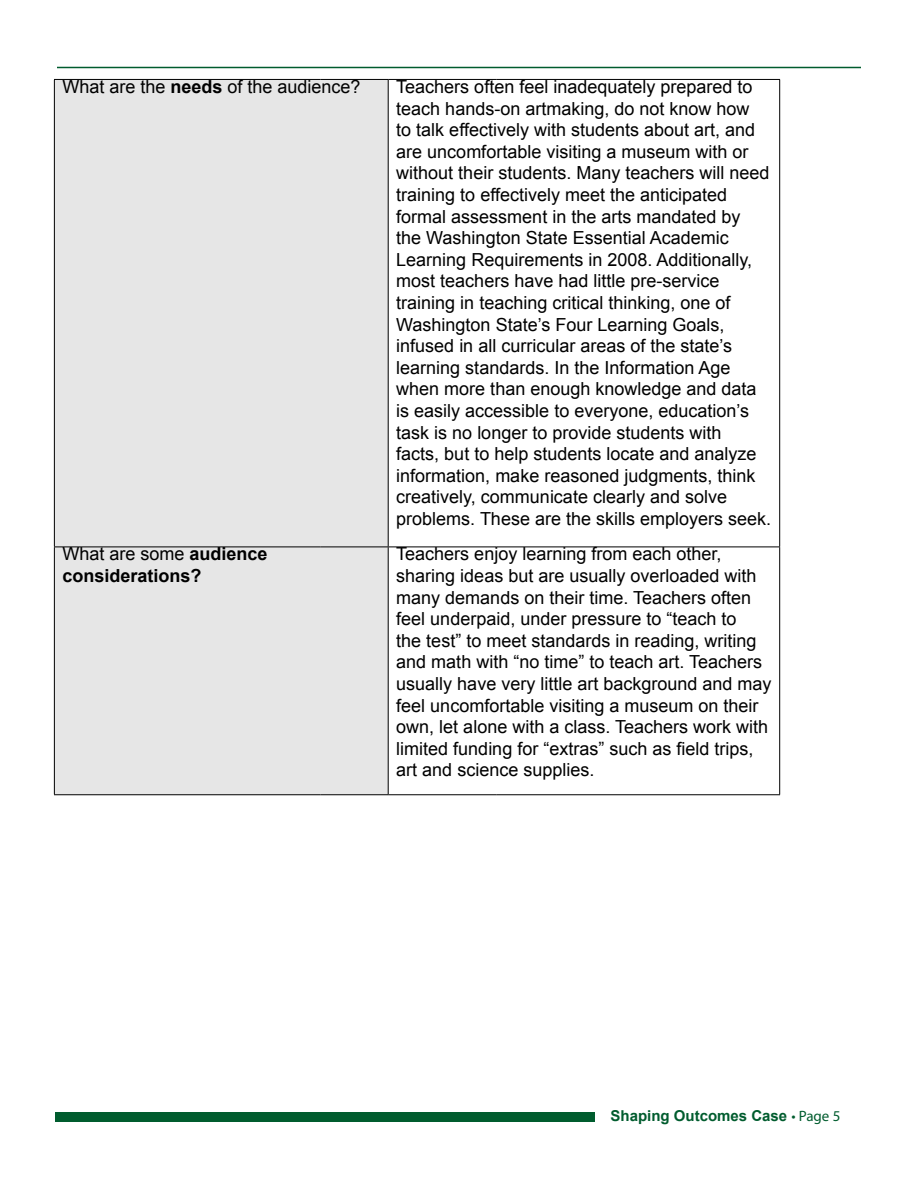
<style>
.page{position:relative;width:918px;height:1188px;background:#fff}
.page>*{position:absolute;margin:0;border:0;box-sizing:border-box;transform-origin:0 0}
.t1{font:18px/21.6px "Arial";color:#000}
.t2{font:700 18px/21.6px "Arial";color:#000}
.t3{font:700 15px "Arial";color:#005c2e}
.s1{font-weight:700}
.s2{font-weight:400}
.s3{font-family:"Myriad Pro";font-weight:400}
</style>
<div class="page">
<hr style="left:57px;top:67px;width:804px;height:1px;background:#005c2e">
<div style="left:56px;top:1113px;width:540px;height:9px;background:#005c2e"></div>
<div style="left:55px;top:80px;width:333px;height:714px;background:#e6e6e6"></div>
<hr style="left:54px;top:80px;width:1px;height:467px;background:#000">
<hr style="left:388px;top:79px;width:108px;height:1px;background:#000">
<hr style="left:388px;top:80px;width:1px;height:467px;background:#000">
<hr style="left:496px;top:79px;width:284px;height:1px;background:#000">
<hr style="left:779px;top:80px;width:1px;height:467px;background:#000">
<hr style="left:54px;top:547px;width:1px;height:247px;background:#000">
<hr style="left:388px;top:547px;width:108px;height:1px;background:#000">
<hr style="left:388px;top:547px;width:1px;height:247px;background:#000">
<hr style="left:496px;top:547px;width:284px;height:1px;background:#000">
<hr style="left:779px;top:547px;width:1px;height:247px;background:#000">
<hr style="left:388px;top:794px;width:108px;height:1px;background:#000">
<hr style="left:496px;top:794px;width:284px;height:1px;background:#000">
<hr style="left:54px;top:79px;width:267px;height:1px;background:#000">
<hr style="left:321px;top:79px;width:67px;height:1px;background:#000">
<hr style="left:54px;top:547px;width:267px;height:1px;background:#000">
<hr style="left:321px;top:547px;width:67px;height:1px;background:#000">
<hr style="left:54px;top:794px;width:267px;height:1px;background:#000">
<hr style="left:321px;top:794px;width:67px;height:1px;background:#000">
<p class="t1" style="left:62px;top:76px;width:300px">What are the <span class="s1">needs</span> of the audience?</p>
<p class="t1" style="left:396px;top:76px;width:376px">Teachers often feel inadequately prepared to teach hands-on artmaking, do not know how<br>to talk effectively with students about art, and are uncomfortable visiting a museum with or without their students. Many teachers will need training to effectively meet the anticipated formal assessment in the arts mandated by<br>the Washington State Essential Academic Learning Requirements in 2008. Additionally, most teachers have had little pre-service training in teaching critical thinking, one of Washington State’s Four Learning Goals, infused in all curricular areas of the state’s learning standards. In the Information Age when more than enough knowledge and data is easily accessible to everyone, education’s task is no longer to provide students with<br>facts, but to help students locate and analyze information, make reasoned judgments, think creatively, communicate clearly and solve problems. These are the skills employers seek.</p>
<p class="t2" style="left:62px;top:544px;width:207px"><span class="s2">What are some</span> audience considerations?</p>
<p class="t1" style="left:396px;top:543px;width:377px">Teachers enjoy learning from each other, sharing ideas but are usually overloaded with many demands on their time. Teachers often feel underpaid, under pressure to “teach to<br>the test” to meet standards in reading, writing and math with “no time” to teach art. Teachers usually have very little art background and may feel uncomfortable visiting a museum on their own, let alone with a class. Teachers work with limited funding for “extras” such as field trips,</p>
<p class="t1" style="left:396px;top:759px;width:200px">art and science supplies.</p>
<p class="t3" style="left:610px;top:1106px;width:231px">Shaping Outcomes Case <span class="s3">• Page 5</span></p>
</div>
